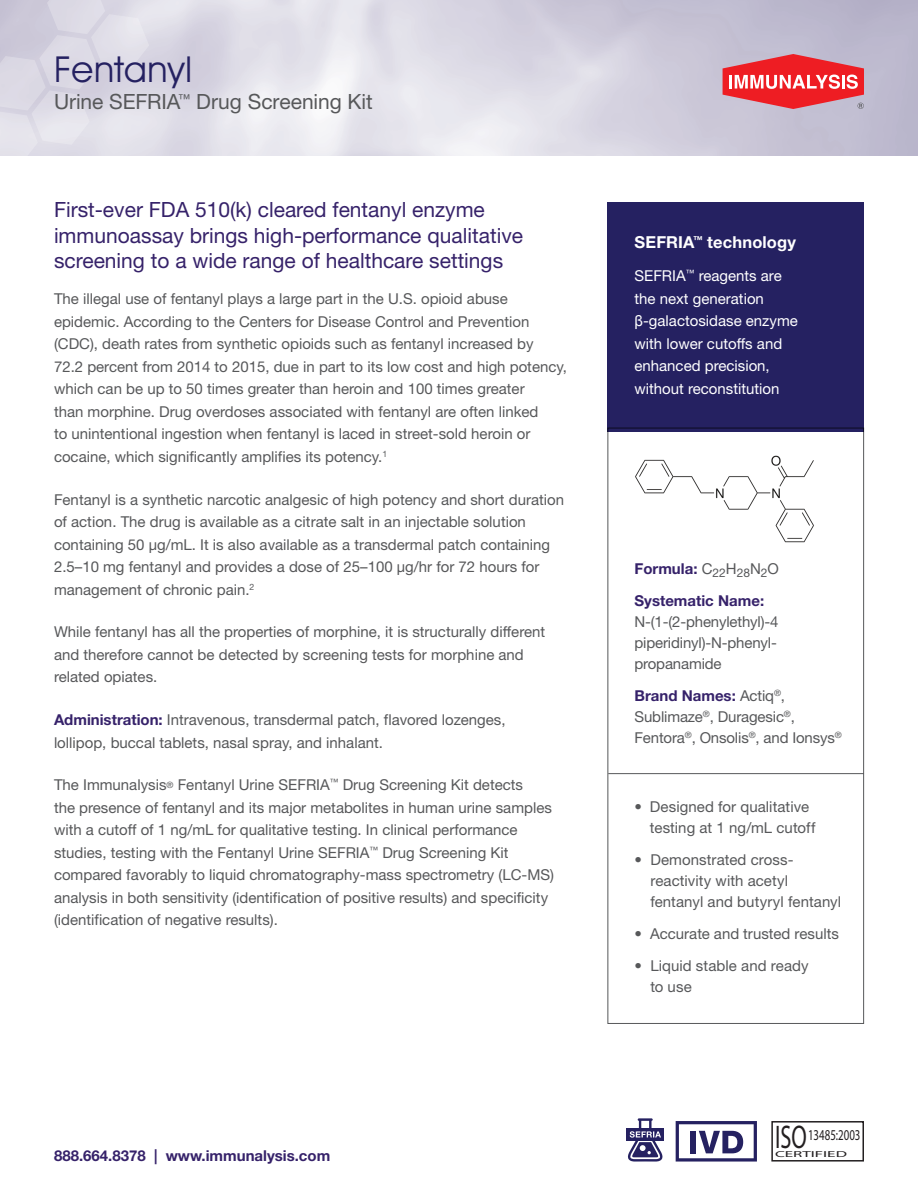
<style>
.page{position:relative;width:918px;height:1188px;background:#fff}
.page>*{position:absolute;margin:0;border:0;box-sizing:border-box;transform-origin:0 0}
.t1{font:36px "Avant Garde IT Cby BT";letter-spacing:.005em;color:#252161}
.t2{font:21px/25.5px "Helvetica Neue LT Std";color:#36226a}
.t3{font:21px "Helvetica Neue LT Std";color:#57585a}
.t4{font:700 16.5px "Helvetica Neue LT Std";letter-spacing:.01em;color:#fff}
.t5{font:15.15px "Myriad Pro";color:#231f20;scale:.72 1}
.t6{font:15px/22.5px "Helvetica Neue LT Std";color:#57585a}
.t7{font:15px/22.5px "Helvetica Neue LT Std";color:#fff}
.t8{font:700 15px "Helvetica Neue LT Std";color:#36226a}
.t9{font:8.7px "Myriad Pro";color:#231f20;scale:1.95 1}
.s1{font-weight:700;color:#36226a}
.s2{font-family:"Arial"}
.s3{font-weight:400;color:#57585a}
.s4{font-size:32.85px}
</style>
<div class="page">
<svg style="left:0;top:0;width:149px;height:156px;background:#dbd9e4"></svg>
<div style="left:771px;top:1121px;width:93px;height:41px;border:2px solid #231f20"></div>
<svg style="left:723px;top:54px;width:141px;height:55px;background:#e46169"></svg>
<div style="left:626px;top:1128px;width:38px;height:13px;background:#252161"></div>
<svg style="left:628px;top:1118px;width:35px;height:44px"></svg>
<div style="left:608px;top:202px;width:256px;height:230px;background:#252161"></div>
<img style="left:635px;top:455px;width:179px;height:87px">
<hr style="left:608px;top:773px;width:256px;height:1px;background:#57585a">
<svg style="left:676px;top:1121px;width:81px;height:41px"></svg>
<p class="t1" style="left:54px;top:47px;width:140px">Fentanyl</p>
<p class="t3" style="left:54px;top:90px;width:320px">Urine SEFRIA<sup>™</sup> Drug Screening Kit</p>
<p class="t2" style="left:54px;top:197px;width:471px">First-ever FDA 510(k) cleared fentanyl enzyme immunoassay brings high-performance qualitative screening to a wide range of healthcare settings</p>
<p class="t6" style="left:54px;top:288px;width:515px">The illegal use of fentanyl plays a large part in the U.S. opioid abuse epidemic. According to the Centers for Disease Control and Prevention (CDC), death rates from synthetic opioids such as fentanyl increased by<br>72.2 percent from 2014 to 2015, due in part to its low cost and high potency, which can be up to 50 times greater than heroin and 100 times greater<br>than morphine. Drug overdoses associated with fentanyl are often linked<br>to unintentional ingestion when fentanyl is laced in street-sold heroin or cocaine, which significantly amplifies its potency.<sup>1</sup></p>
<p class="t6" style="left:54px;top:488px;width:512px">Fentanyl is a synthetic narcotic analgesic of high potency and short duration of action. The drug is available as a citrate salt in an injectable solution containing 50 μg/mL. It is also available as a transdermal patch containing 2.5–10 mg fentanyl and provides a dose of 25–100 μg/hr for 72 hours for management of chronic pain.<sup>2</sup></p>
<p class="t6" style="left:54px;top:621px;width:493px">While fentanyl has all the properties of morphine, it is structurally different and therefore cannot be detected by screening tests for morphine and related opiates.</p>
<p class="t6" style="left:54px;top:708px;width:453px"><span class="s1">Administration:</span> Intravenous, transdermal patch, flavored lozenges, lollipop, buccal tablets, nasal spray, and inhalant.</p>
<p class="t6" style="left:54px;top:774px;width:502px">The Immunalysis<sup>®</sup> Fentanyl Urine SEFRIA<sup>™</sup> Drug Screening Kit detects<br>the presence of fentanyl and its major metabolites in human urine samples with a cutoff of 1 ng/mL for qualitative testing. In clinical performance studies, testing with the Fentanyl Urine SEFRIA<sup>™</sup> Drug Screening Kit compared favorably to liquid chromatography-mass spectrometry (LC-MS) analysis in both sensitivity (identification of positive results) and specificity (identification of negative results).</p>
<p class="t8" style="left:54px;top:1146px;width:278px">888.664.8378 | www.immunalysis.com</p>
<p class="t4" style="left:634px;top:232px;width:163px">SEFRIA<sup>™</sup> technology</p>
<p class="t7" style="left:634px;top:265px;width:165px">SEFRIA<sup>™</sup> reagents are the next generation <span class="s2">β</span>-galactosidase enzyme with lower cutoffs and enhanced precision, without reconstitution</p>
<p class="t8" style="left:634px;top:559px;width:146px">Formula: <span class="s3">C</span><sub>22</sub><span class="s3">H</span><sub>28</sub><span class="s3">N</span><sub>2</sub><span class="s3">O</span></p>
<p class="t6" style="left:634px;top:590px;width:146px;line-height:21px"><span class="s1">Systematic Name:<br></span>N-(1-(2-phenylethyl)-4 piperidinyl)-N-phenyl&shy;propanamide</p>
<p class="t6" style="left:634px;top:685px;width:209px;line-height:21px"><span class="s1">Brand Names:</span> Actiq<sup>®</sup>,<br>Sublimaze<sup>®</sup>, Duragesic<sup>®</sup>,<br>Fentora<sup>®</sup>, Onsolis<sup>®</sup>, and Ionsys<sup>®</sup></p>
<p class="t6" style="left:650px;top:796px;width:167px;line-height:21px;text-indent:-15px">• Designed for qualitative testing at 1 ng/mL cutoff</p>
<p class="t6" style="left:650px;top:849px;width:192px;line-height:21px;text-indent:-16px">• Demonstrated cross&shy;reactivity with acetyl fentanyl and butyryl fentanyl</p>
<p class="t6" style="left:634px;top:922px;width:206px">• Accurate and trusted results</p>
<p class="t6" style="left:650px;top:954px;width:160px;line-height:21px;text-indent:-16px">• Liquid stable and ready to use</p>
<p class="t5" style="left:775px;top:1126px;width:120px"><span class="s4">ISO</span>13485:2003</p>
<p class="t9" style="left:775px;top:1149px;width:38px">CERTIFIED</p>
</div>
